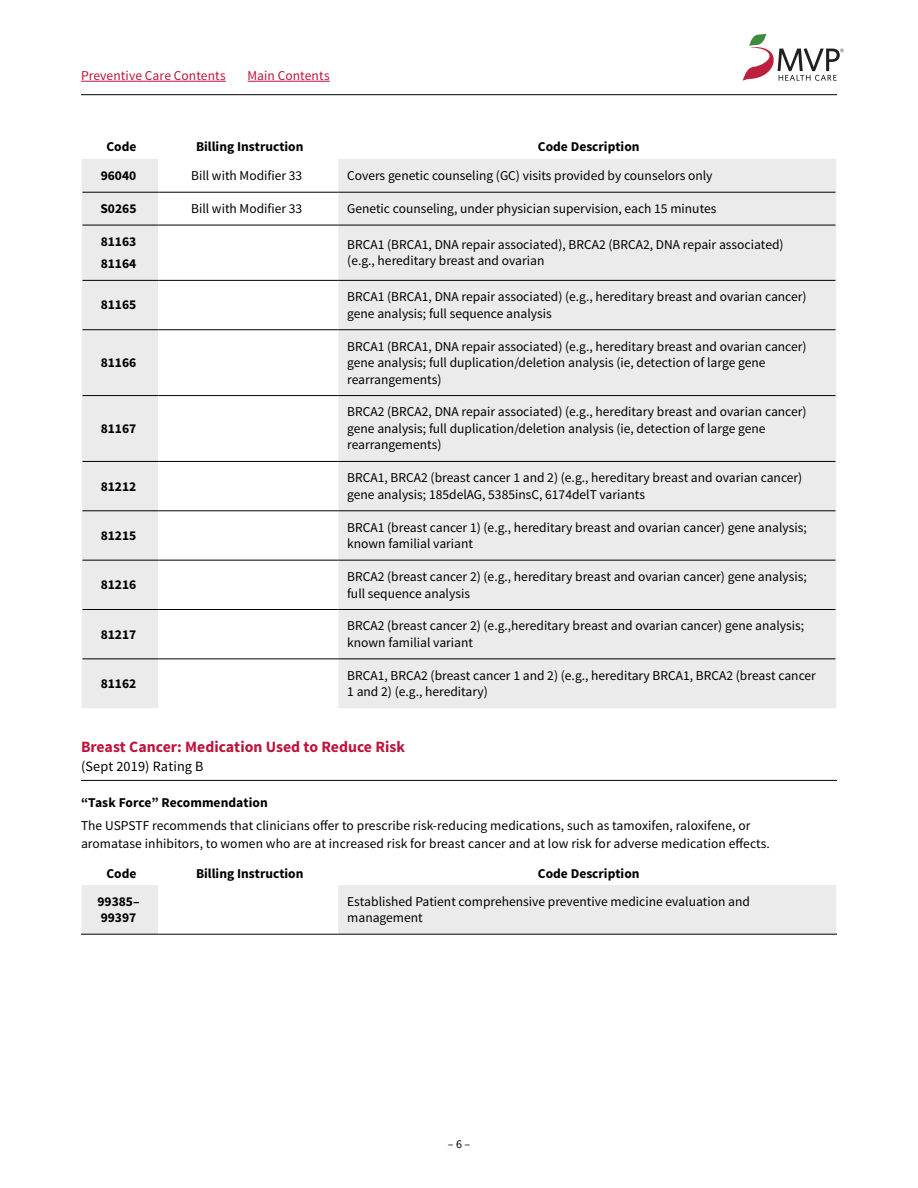
<style>
.page{position:relative;width:918px;height:1188px;background:#fff}
.page>*{position:absolute;margin:0;border:0;box-sizing:border-box;transform-origin:0 0}
.TASK_FORCE_SECTION{font:700 15.75px "Source Sans Pro";color:#be143c}
.TASK_FORCE_SECTION-2{font:14.25px "Source Sans Pro";letter-spacing:.01em;color:#000}
.TASK_FORCE_TABLE_-_b{font:13.5px/16.5px "Source Sans Pro";color:#000}
.TASK_FORCE_SECTION-3{font:13.5px/18px "Source Sans Pro";letter-spacing:.005em;color:#000}
.POLICIES_TABLES_-_co{font:700 13.5px "Source Sans Pro";color:#000}
.TASK_FORCE_TABLE_-_b-2{font:700 13.5px/16.5px "Source Sans Pro";color:#000}
.t1{font:13.5px "Source Sans Pro";letter-spacing:.005em;color:#be143c}
.TASK_FORCE_SECTION-4{font:700 13.5px "Source Sans Pro";letter-spacing:.005em;color:#000}
.t2{font:12px "Source Sans Pro";color:#000}
</style>
<div class="page">
<svg style="left:743px;top:34px;width:101px;height:47px"></svg>
<hr style="left:81px;top:81px;width:145px;height:1px;background:#be143c">
<hr style="left:248px;top:81px;width:82px;height:1px;background:#be143c">
<hr style="left:81px;top:94px;width:756px;height:1px;background:#000">
<hr style="left:81px;top:780px;width:756px;height:1px;background:#000">
<div style="left:82px;top:159px;width:754px;height:549px;background:#ebebec"></div>
<svg style="left:158px;top:159px;width:180px;height:549px"></svg>
<hr style="left:82px;top:192px;width:76px;height:1px;background:#000">
<hr style="left:158px;top:192px;width:180px;height:1px;background:#000">
<hr style="left:338px;top:192px;width:498px;height:1px;background:#000">
<hr style="left:82px;top:225px;width:76px;height:1px;background:#000">
<hr style="left:158px;top:225px;width:180px;height:1px;background:#000">
<hr style="left:338px;top:225px;width:498px;height:1px;background:#000">
<hr style="left:82px;top:280px;width:76px;height:1px;background:#000">
<hr style="left:158px;top:280px;width:180px;height:1px;background:#000">
<hr style="left:338px;top:280px;width:498px;height:1px;background:#000">
<hr style="left:82px;top:329px;width:76px;height:1px;background:#000">
<hr style="left:158px;top:329px;width:180px;height:1px;background:#000">
<hr style="left:338px;top:329px;width:498px;height:1px;background:#000">
<hr style="left:82px;top:395px;width:76px;height:1px;background:#000">
<hr style="left:158px;top:395px;width:180px;height:1px;background:#000">
<hr style="left:338px;top:395px;width:498px;height:1px;background:#000">
<hr style="left:82px;top:461px;width:76px;height:1px;background:#000">
<hr style="left:158px;top:461px;width:180px;height:1px;background:#000">
<hr style="left:338px;top:461px;width:498px;height:1px;background:#000">
<hr style="left:82px;top:511px;width:76px;height:1px;background:#000">
<hr style="left:158px;top:511px;width:180px;height:1px;background:#000">
<hr style="left:338px;top:511px;width:498px;height:1px;background:#000">
<hr style="left:82px;top:560px;width:76px;height:1px;background:#000">
<hr style="left:158px;top:560px;width:180px;height:1px;background:#000">
<hr style="left:338px;top:560px;width:498px;height:1px;background:#000">
<hr style="left:82px;top:659px;width:76px;height:1px;background:#000">
<hr style="left:158px;top:659px;width:180px;height:1px;background:#000">
<hr style="left:338px;top:659px;width:498px;height:1px;background:#000">
<hr style="left:82px;top:609px;width:76px;height:1px;background:#000">
<hr style="left:158px;top:609px;width:180px;height:1px;background:#000">
<hr style="left:338px;top:609px;width:498px;height:1px;background:#000">
<div style="left:82px;top:885px;width:754px;height:49px;background:#ebebec"></div>
<div style="left:158px;top:885px;width:180px;height:49px;background:#fff"></div>
<hr style="left:81px;top:934px;width:77px;height:1px;background:#000">
<hr style="left:158px;top:934px;width:180px;height:1px;background:#000">
<hr style="left:338px;top:934px;width:499px;height:1px;background:#000">
<p class="t1" style="left:81px;top:67px;width:146px">Preventive Care Contents</p>
<p class="t1" style="left:248px;top:67px;width:84px">Main Contents</p>
<p class="POLICIES_TABLES_-_co" style="left:106px;top:138px;width:32px">Code</p>
<p class="POLICIES_TABLES_-_co" style="left:196px;top:138px;width:109px">Billing Instruction</p>
<p class="POLICIES_TABLES_-_co" style="left:538px;top:138px;width:103px">Code Description</p>
<p class="TASK_FORCE_TABLE_-_b-2" style="left:101px;top:168px;width:37px">96040</p>
<p class="TASK_FORCE_TABLE_-_b" style="left:191px;top:167px;width:113px">Bill with Modifier 33</p>
<p class="TASK_FORCE_TABLE_-_b" style="left:347px;top:167px;width:367px">Covers genetic counseling (GC) visits provided by counselors only</p>
<p class="TASK_FORCE_TABLE_-_b-2" style="left:101px;top:201px;width:37px">S0265</p>
<p class="TASK_FORCE_TABLE_-_b" style="left:191px;top:201px;width:113px">Bill with Modifier 33</p>
<p class="TASK_FORCE_TABLE_-_b" style="left:347px;top:201px;width:371px">Genetic counseling, under physician supervision, each 15 minutes</p>
<p class="TASK_FORCE_TABLE_-_b-2" style="left:101px;top:234px;width:37px">81163</p>
<p class="TASK_FORCE_TABLE_-_b-2" style="left:101px;top:256px;width:37px">81164</p>
<p class="TASK_FORCE_TABLE_-_b" style="left:347px;top:236px;width:438px">BRCA1 (BRCA1, DNA repair associated), BRCA2 (BRCA2, DNA repair associated) (e.g., hereditary breast and ovarian</p>
<p class="TASK_FORCE_TABLE_-_b-2" style="left:101px;top:297px;width:37px">81165</p>
<p class="TASK_FORCE_TABLE_-_b" style="left:347px;top:289px;width:461px">BRCA1 (BRCA1, DNA repair associated) (e.g., hereditary breast and ovarian cancer) gene analysis; full sequence analysis</p>
<p class="TASK_FORCE_TABLE_-_b-2" style="left:101px;top:355px;width:37px">81166</p>
<p class="TASK_FORCE_TABLE_-_b" style="left:347px;top:338px;width:461px">BRCA1 (BRCA1, DNA repair associated) (e.g., hereditary breast and ovarian cancer) gene analysis; full duplication/deletion analysis (ie, detection of large gene rearrangements)</p>
<p class="TASK_FORCE_TABLE_-_b-2" style="left:101px;top:421px;width:37px">81167</p>
<p class="TASK_FORCE_TABLE_-_b" style="left:347px;top:404px;width:461px">BRCA2 (BRCA2, DNA repair associated) (e.g., hereditary breast and ovarian cancer) gene analysis; full duplication/deletion analysis (ie, detection of large gene rearrangements)</p>
<p class="TASK_FORCE_TABLE_-_b-2" style="left:101px;top:478px;width:37px">81212</p>
<p class="TASK_FORCE_TABLE_-_b" style="left:347px;top:470px;width:457px">BRCA1, BRCA2 (breast cancer 1 and 2) (e.g., hereditary breast and ovarian cancer) gene analysis; 185delAG, 5385insC, 6174delT variants</p>
<p class="TASK_FORCE_TABLE_-_b-2" style="left:101px;top:528px;width:37px">81215</p>
<p class="TASK_FORCE_TABLE_-_b" style="left:347px;top:519px;width:461px">BRCA1 (breast cancer 1) (e.g., hereditary breast and ovarian cancer) gene analysis; known familial variant</p>
<p class="TASK_FORCE_TABLE_-_b-2" style="left:101px;top:577px;width:37px">81216</p>
<p class="TASK_FORCE_TABLE_-_b" style="left:347px;top:569px;width:461px">BRCA2 (breast cancer 2) (e.g., hereditary breast and ovarian cancer) gene analysis; full sequence analysis</p>
<p class="TASK_FORCE_TABLE_-_b-2" style="left:101px;top:626px;width:37px">81217</p>
<p class="TASK_FORCE_TABLE_-_b" style="left:347px;top:618px;width:458px">BRCA2 (breast cancer 2) (e.g.,hereditary breast and ovarian cancer) gene analysis; known familial variant</p>
<p class="TASK_FORCE_TABLE_-_b-2" style="left:101px;top:676px;width:37px">81162</p>
<p class="TASK_FORCE_TABLE_-_b" style="left:347px;top:667px;width:470px">BRCA1, BRCA2 (breast cancer 1 and 2) (e.g., hereditary BRCA1, BRCA2 (breast cancer<br>1 and 2) (e.g., hereditary)</p>
<p class="TASK_FORCE_SECTION" style="left:81px;top:737px;width:326px">Breast Cancer: Medication Used to Reduce Risk</p>
<p class="TASK_FORCE_SECTION-2" style="left:81px;top:758px;width:124px">(Sept 2019) Rating B</p>
<p class="TASK_FORCE_SECTION-4" style="left:81px;top:794px;width:188px">“Task Force” Recommendation</p>
<p class="TASK_FORCE_SECTION-3" style="left:81px;top:816px;width:690px">The USPSTF recommends that clinicians offer to prescribe risk-reducing medications, such as tamoxifen, raloxifene, or aromatase inhibitors, to women who are at increased risk for breast cancer and at low risk for adverse medication effects.</p>
<p class="POLICIES_TABLES_-_co" style="left:106px;top:864px;width:32px">Code</p>
<p class="POLICIES_TABLES_-_co" style="left:196px;top:864px;width:109px">Billing Instruction</p>
<p class="POLICIES_TABLES_-_co" style="left:538px;top:864px;width:103px">Code Description</p>
<p class="TASK_FORCE_TABLE_-_b-2" style="left:97px;top:893px;width:44px">99385–<br>99397</p>
<p class="TASK_FORCE_TABLE_-_b" style="left:347px;top:893px;width:404px">Established Patient comprehensive preventive medicine evaluation and management</p>
<p class="t2" style="left:448px;top:1136px;width:24px">– 6 –</p>
</div>
